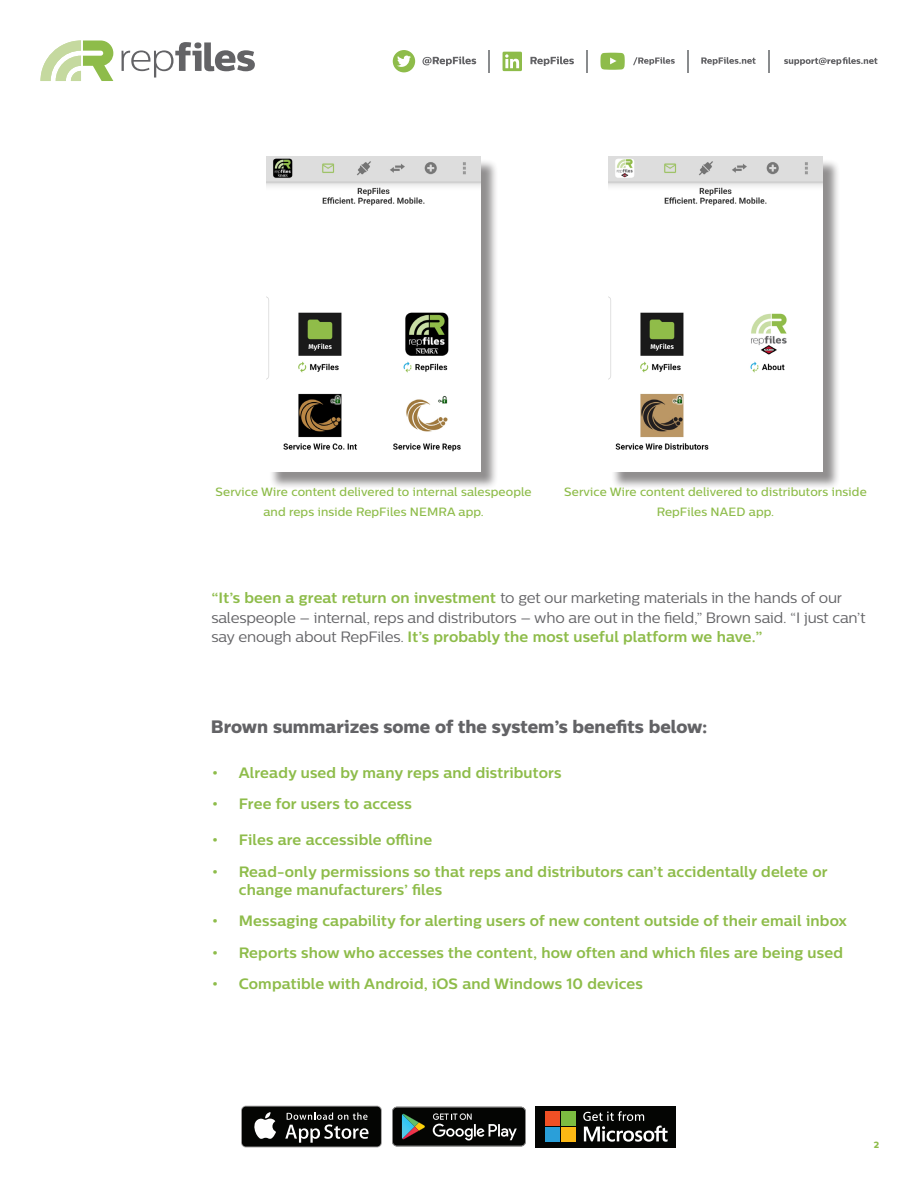
<style>
.page{position:relative;width:918px;height:1188px;background:#fff}
.page>*{position:absolute;margin:0;border:0;box-sizing:border-box;transform-origin:0 0}
.t1{font:18px "Centrale Sans X Bold";color:#636366}
.t2{font:700 15px/18px "Centrale Sans";letter-spacing:.01em;color:#8ebc4a}
.t3{font:15px/19.5px "Centrale Sans";letter-spacing:-.01em;color:#636366}
.t4{font:500 12px/19.5px "Centrale Sans";letter-spacing:.01em;color:#8ebc4a;text-align:center}
.t5{font:9px "Centrale Sans X Bold";color:#8ebc4a}
.s1{font-weight:700;color:#8ebc4a}
</style>
<div class="page">
<svg style="left:122px;top:42px;width:133px;height:36px"></svg>
<svg style="left:41px;top:40px;width:72px;height:41px"></svg>
<svg style="left:701px;top:57px;width:55px;height:8px"></svg>
<svg style="left:393px;top:50px;width:22px;height:22px"></svg>
<svg style="left:422px;top:56px;width:54px;height:10px"></svg>
<svg style="left:489px;top:50px;width:1px;height:23px"></svg>
<svg style="left:587px;top:50px;width:1px;height:23px"></svg>
<hr style="left:687px;top:50px;width:2px;height:23px;background:#565a5c">
<svg style="left:768px;top:50px;width:1px;height:23px"></svg>
<svg style="left:530px;top:56px;width:44px;height:10px"></svg>
<svg style="left:503px;top:52px;width:19px;height:19px"></svg>
<svg style="left:505px;top:54px;width:14px;height:14px"></svg>
<svg style="left:633px;top:57px;width:42px;height:8px"></svg>
<svg style="left:600px;top:53px;width:25px;height:17px"></svg>
<svg style="left:784px;top:57px;width:93px;height:8px"></svg>
<svg style="left:241px;top:1106px;width:141px;height:41px"></svg>
<div style="left:242px;top:1107px;width:139px;height:40px;background:#040503;border-radius:4px"></div>
<svg style="left:254px;top:1112px;width:22px;height:27px"></svg>
<svg style="left:285px;top:1113px;width:84px;height:30px"></svg>
<svg style="left:392px;top:1106px;width:134px;height:41px;background:#2f3330"></svg>
<svg style="left:535px;top:1106px;width:141px;height:42px;background:#39382c"></svg>
<div style="left:611px;top:159px;width:230px;height:331px;background:#231f20;opacity:.5"></div>
<img style="left:608px;top:156px;width:215px;height:315px">
<div style="left:269px;top:159px;width:230px;height:331px;background:#231f20;opacity:.5"></div>
<img style="left:266px;top:156px;width:215px;height:315px">
<p class="t4" style="left:216px;top:482px;width:317px">Service Wire content delivered to internal salespeople and reps inside RepFiles NEMRA app.</p>
<p class="t4" style="left:564px;top:482px;width:304px">Service Wire content delivered to distributors inside<br>RepFiles NAED app.</p>
<p class="t3" style="left:211px;top:588px;width:656px"><span class="s1">“It’s been a great return on investment</span> to get our marketing materials in the hands of our salespeople – internal, reps and distributors – who are out in the field,” Brown said. “I just can’t say enough about RepFiles. <span class="s1">It’s probably the most useful platform we have.”</span></p>
<p class="t1" style="left:211px;top:716px;width:498px">Brown summarizes some of the system’s benefits below:</p>
<p class="t2" style="left:212px;top:763px;width:351px">• Already used by many reps and distributors</p>
<p class="t2" style="left:212px;top:795px;width:202px">• Free for users to access</p>
<p class="t2" style="left:212px;top:831px;width:222px">• Files are accessible offline</p>
<p class="t2" style="left:239px;top:862px;width:590px;text-indent:-27px">• Read-only permissions so that reps and distributors can’t accidentally delete or change manufacturers’ files</p>
<p class="t2" style="left:212px;top:912px;width:637px">• Messaging capability for alerting users of new content outside of their email inbox</p>
<p class="t2" style="left:212px;top:943px;width:633px">• Reports show who accesses the content, how often and which files are being used</p>
<p class="t2" style="left:212px;top:975px;width:433px">• Compatible with Android, iOS and Windows 10 devices</p>
<p class="t5" style="left:874px;top:1139px;width:7px">2</p>
</div>
